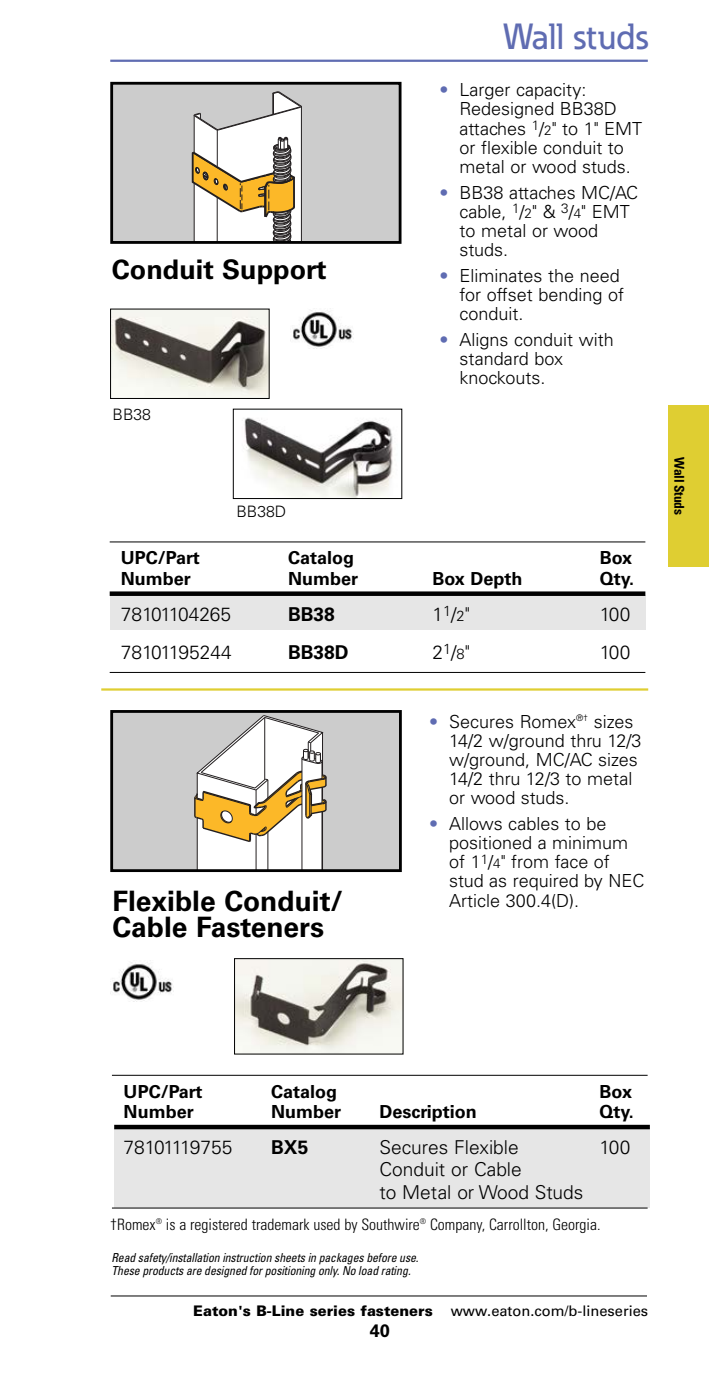
<style>
.page{position:relative;width:709px;height:1377px;background:#fff}
.page>*{position:absolute;margin:0;border:0;box-sizing:border-box;transform-origin:0 0}
.t1{font:500 36px "Eaton";letter-spacing:.01em;color:#5f6cb2}
.t2{font:700 28.12px/25.9px "Univers LT Std";color:#000}
.t3{font:700 27px "Univers LT Std";color:#000}
.t4{font:300 19.12px/22.5px "Univers LT Std";color:#000}
.t5{font:700 19.12px "Univers LT Std";color:#000}
.t6{font:300 19.12px "Univers LT Std";letter-spacing:-.025em;color:#000}
.t7{font:300 18px/19.1px "Univers LT Std";color:#000}
.t8{font:700 18px "Univers LT Std";color:#000}
.t9{font:300 condensed 15.75px "Univers LT Std";color:#000}
.t10{font:300 15.75px "Univers LT Std";color:#000}
.t11{font:900 14.62px "Univers LT Std";color:#000}
.t12{font:700 condensed 13.5px "Univers LT Std";letter-spacing:-.02em;color:#000}
.t13{font:italic condensed 12.38px/13.5px "Univers LT Std";letter-spacing:-.01em;color:#000;scale:.95 1}
.s1{color:#5f6cb2}
.s2{font-size:13.5px}
.s3{font-size:14.62px}
.s4{font-weight:400}
</style>
<div class="page">
<hr style="left:110px;top:60px;width:538px;height:2px;background:#5f6cb2">
<div style="left:668px;top:405px;width:41px;height:162px;background:#dfce32"></div>
<hr style="left:111px;top:1296px;width:536px;height:1px;background:#000">
<hr style="left:101px;top:688px;width:547px;height:3px;background:#dfce32">
<div style="left:112px;top:83px;width:288px;height:159px;background:#ccc"></div>
<svg style="left:191px;top:91px;width:111px;height:149px"></svg>
<div style="left:110px;top:82px;width:291px;height:162px;border:3px solid #000"></div>
<div style="left:112px;top:711px;width:288px;height:160px;background:#ccc"></div>
<svg style="left:194px;top:715px;width:133px;height:153px"></svg>
<div style="left:110px;top:710px;width:292px;height:162px;border:3px solid #000"></div>
<img style="left:244px;top:417px;width:149px;height:80px">
<div style="left:233px;top:409px;width:169px;height:90px;border:1px solid #000"></div>
<img style="left:236px;top:960px;width:165px;height:92px">
<div style="left:234px;top:958px;width:169px;height:96px;border:1px solid #000"></div>
<img style="left:112px;top:311px;width:155px;height:86px">
<div style="left:110px;top:309px;width:159px;height:90px;border:1px solid #000"></div>
<div style="left:110px;top:595px;width:535px;height:34px;background:#e6e6e6"></div>
<div style="left:110px;top:591px;width:535px;height:5px;background:#000"></div>
<hr style="left:110px;top:542px;width:535px;height:1px;background:#000">
<hr style="left:110px;top:672px;width:535px;height:1px;background:#000">
<div style="left:114px;top:1128px;width:536px;height:80px;background:#e6e6e6"></div>
<hr style="left:114px;top:1125px;width:536px;height:4px;background:#000">
<hr style="left:112px;top:1075px;width:535px;height:1px;background:#000">
<hr style="left:112px;top:1208px;width:535px;height:1px;background:#000">
<img style="left:110px;top:962px;width:63px;height:39px">
<img style="left:290px;top:308px;width:63px;height:41px">
<h3 class="t3" style="left:112px;top:260px;width:216px">Conduit Support</h3>
<p class="t10" style="left:112px;top:409px;width:40px">BB38</p>
<p class="t10" style="left:236px;top:505px;width:51px">BB38D</p>
<h1 class="t1" style="left:503px;top:23px;width:147px">Wall studs</h1>
<p class="t7" style="left:459px;top:82px;width:184px;text-indent:-20px"><span class="s1">•</span> Larger capacity:<br>Redesigned BB38D attaches <sup>1</sup>/<span class="s2">2</span>" to 1" EMT or flexible conduit to metal or wood studs.</p>
<p class="t7" style="left:459px;top:184px;width:180px;text-indent:-20px"><span class="s1">•</span> BB38 attaches MC/AC cable, <sup>1</sup>/<span class="s2">2</span>" &amp; <sup>3</sup>/<span class="s2">4</span>" EMT to metal or wood studs.</p>
<p class="t7" style="left:459px;top:268px;width:166px;text-indent:-20px"><span class="s1">•</span> Eliminates the need for offset bending of conduit.</p>
<p class="t7" style="left:459px;top:332px;width:156px;text-indent:-20px"><span class="s1">•</span> Aligns conduit with standard box knockouts.</p>
<p class="t8" style="left:121px;top:551px;width:80px">UPC/Part</p>
<p class="t8" style="left:288px;top:551px;width:68px">Catalog</p>
<p class="t8" style="left:600px;top:551px;width:34px">Box</p>
<p class="t8" style="left:121px;top:572px;width:72px">Number</p>
<p class="t8" style="left:288px;top:572px;width:72px">Number</p>
<p class="t8" style="left:432px;top:572px;width:91px">Box Depth</p>
<p class="t8" style="left:600px;top:572px;width:36px">Qty.</p>
<p class="t4" style="left:121px;top:604px;width:112px">78101104265</p>
<p class="t5" style="left:288px;top:607px;width:48px">BB38</p>
<p class="t4" style="left:432px;top:604px;width:39px">1<sup>1</sup>/<span class="s3">2</span>"</p>
<p class="t4" style="left:600px;top:604px;width:32px">100</p>
<p class="t4" style="left:121px;top:642px;width:112px">78101195244</p>
<p class="t5" style="left:288px;top:645px;width:62px">BB38D</p>
<p class="t4" style="left:432px;top:642px;width:39px">2<sup>1</sup>/<span class="s3">8</span>"</p>
<p class="t4" style="left:600px;top:642px;width:32px">100</p>
<h2 class="t2" style="left:112px;top:890px;width:232px">Flexible Conduit/<br>Cable Fasteners</h2>
<p class="t7" style="left:449px;top:713px;width:194px;text-indent:-20px"><span class="s1">•</span> Secures Romex<sup>®†</sup> sizes<br>14/2 w/ground thru 12/3 w/ground, MC/AC sizes<br>14/2 thru 12/3 to metal or wood studs.</p>
<p class="t7" style="left:449px;top:816px;width:197px;text-indent:-20px"><span class="s1">•</span> Allows cables to be positioned a minimum of 1<sup>1</sup>/<span class="s2">4</span>" from face of stud as required by NEC<br>Article 300.4(D).</p>
<p class="t12" style="left:684px;top:457px;width:59px;rotate:90deg">Wall Studs</p>
<p class="t8" style="left:124px;top:1085px;width:80px">UPC/Part</p>
<p class="t8" style="left:271px;top:1085px;width:68px">Catalog</p>
<p class="t8" style="left:599px;top:1085px;width:34px">Box</p>
<p class="t8" style="left:124px;top:1105px;width:72px">Number</p>
<p class="t8" style="left:271px;top:1105px;width:72px">Number</p>
<p class="t8" style="left:379px;top:1105px;width:99px">Description</p>
<p class="t8" style="left:599px;top:1105px;width:36px">Qty.</p>
<p class="t6" style="left:124px;top:1140px;width:110px">78101119755</p>
<p class="t5" style="left:271px;top:1140px;width:39px">BX5</p>
<p class="t4" style="left:379px;top:1138px;width:141px">Secures Flexible</p>
<p class="t4" style="left:599px;top:1138px;width:32px">100</p>
<p class="t4" style="left:379px;top:1160px;width:205px">Conduit or Cable<br>to Metal or Wood Studs</p>
<p class="t9" style="left:110px;top:1218px;width:492px">†Romex<sup>®</sup> is a registered trademark used by Southwire<sup>®</sup> Company, Carrollton, Georgia.</p>
<p class="t13" style="left:111px;top:1252px;width:325px">Read safety/installation instruction sheets in packages before use.<br>These products are designed for positioning only. No load rating.</p>
<p class="t11" style="left:193px;top:1305px;width:456px">Eaton's B-Line series fasteners <span class="s4">www.eaton.com/b-lineseries</span></p>
<p class="t8" style="left:370px;top:1324px;width:22px">40</p>
</div>
